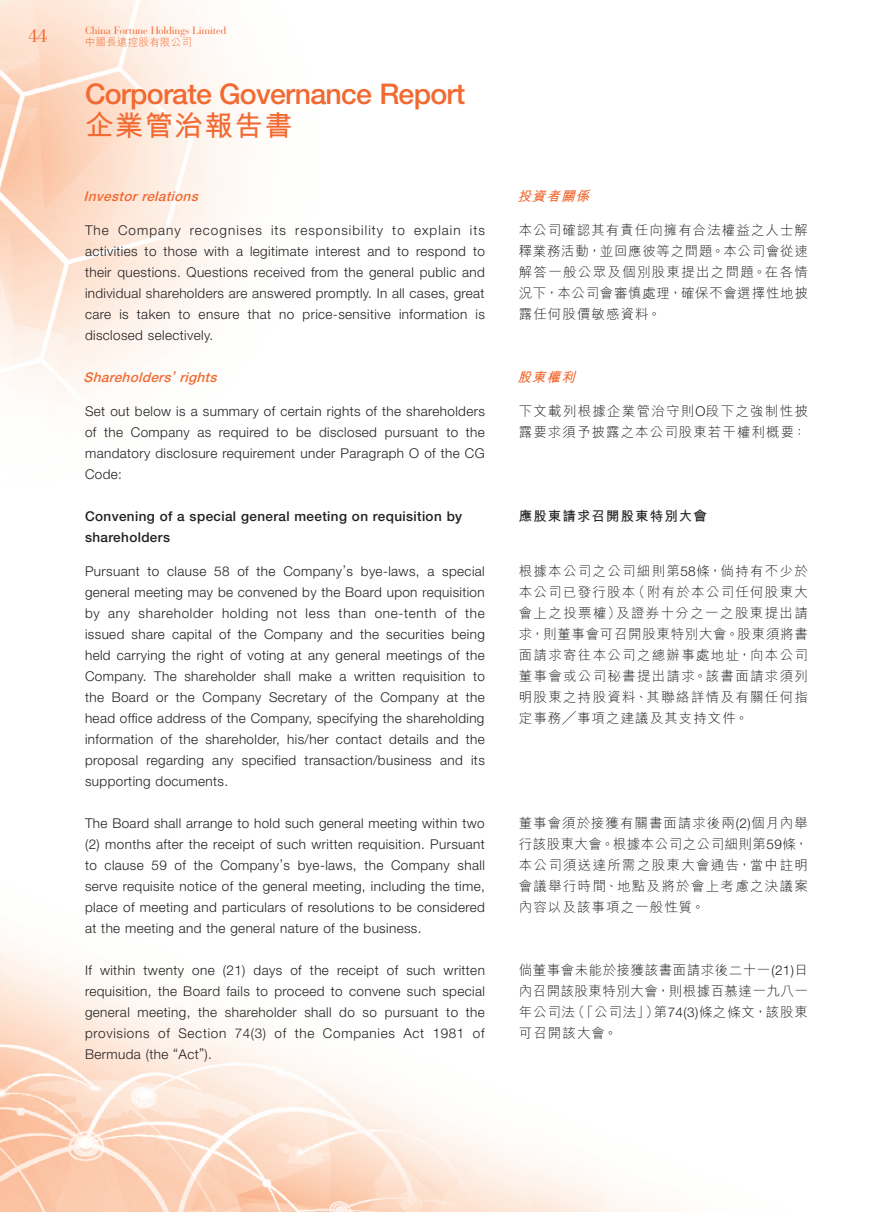
<style>
.page{position:relative;width:893px;height:1212px;background:#fff}
.page>*{position:absolute;margin:0;border:0;box-sizing:border-box;transform-origin:0 0}
.t1{font:500 28.5px "Helvetica Neue LT Std";letter-spacing:-.025em;color:#f26a32}
.t2{font:700 28.5px "M Hei HK";letter-spacing:.05em;color:#f26a32}
.t3{font:19.2px "Bodoni Std";color:#f26a32}
.Body_Text{font:300 13.5px/21px "Helvetica Neue LT Std";letter-spacing:.03em;color:#231f20;text-align:justify}
.C_Body_Text{font:300 13.5px/21px "M Hei HK";letter-spacing:.08em;color:#231f20;text-align:justify}
.Heading_3{font:500 13.5px/21px "Helvetica Neue LT Std";letter-spacing:.03em;color:#231f20}
.Heading_2{font:italic 500 13.5px "Helvetica Neue LT Std";color:#f26a32}
.C_Heading_3{font:700 13.5px "M Hei HK";letter-spacing:.08em;color:#231f20}
.C_Heading_2{font:italic 700 13.5px "M Hei HK";color:#f26a32}
.t4{font:10.5px "Bauer Bodoni Std";letter-spacing:-.02em;color:#f26a32}
.t5{font:300 10.5px "M Hei HK";letter-spacing:.02em;color:#f26a32}
.s1{font-family:"Helvetica Neue LT Std"}
</style>
<div class="page">
<img style="left:0;top:0;width:658px;height:1212px">
<h2 class="t3" style="left:28px;top:25px;width:21px">44</h2>
<p class="t4" style="left:85px;top:25px;width:143px">China Fortune Holdings Limited</p>
<p class="t5" style="left:85px;top:37px;width:109px">中國長遠控股有限公司</p>
<h1 class="t1" style="left:85px;top:77px;width:382px">Corporate Governance Report</h1>
<h1 class="t2" style="left:85px;top:105px;width:209px">企業管治報告書</h1>
<p class="Heading_2" style="left:84px;top:188px;width:120px">Investorrelations</p>
<p class="Body_Text" style="left:85px;top:219px;width:401px">The Company recognises its responsibility to explain its activities to those with a legitimate interest and to respond to their questions. Questions received from the general public and individual shareholders are answered promptly. In all cases, great care is taken to ensure that no price-sensitive information is disclosed selectively.</p>
<p class="Heading_2" style="left:84px;top:369px;width:139px">Shareholders’rights</p>
<p class="Body_Text" style="left:85px;top:400px;width:401px">Set out below is a summary of certain rights of the shareholders of the Company as required to be disclosed pursuant to the mandatory disclosure requirement under Paragraph O of the CG Code:</p>
<p class="Heading_3" style="left:85px;top:505px;width:379px">Convening of a special general meeting on requisition by shareholders</p>
<p class="Body_Text" style="left:85px;top:560px;width:401px">Pursuant to clause 58 of the Company’s bye-laws, a special general meeting may be convened by the Board upon requisition by any shareholder holding not less than one-tenth of the issued share capital of the Company and the securities being held carrying the right of voting at any general meetings of the Company. The shareholder shall make a written requisition to the Board or the Company Secretary of the Company at the head office address of the Company, specifying the shareholding information of the shareholder, his/her contact details and the proposal regarding any specified transaction/business and its supporting documents.</p>
<p class="Body_Text" style="left:85px;top:812px;width:401px">The Board shall arrange to hold such general meeting within two (2) months after the receipt of such written requisition. Pursuant to clause 59 of the Company’s bye-laws, the Company shall serve requisite notice of the general meeting, including the time, place of meeting and particulars of resolutions to be considered at the meeting and the general nature of the business.</p>
<p class="Body_Text" style="left:85px;top:959px;width:401px">If within twenty one (21) days of the receipt of such written requisition, the Board fails to proceed to convene such special general meeting, the shareholder shall do so pursuant to the provisions of Section 74(3) of the Companies Act 1981 of Bermuda (the “Act”).</p>
<p class="C_Heading_2" style="left:517px;top:186px;width:78px">投資者關係</p>
<p class="C_Body_Text" style="left:519px;top:219px;width:291px">本公司確認其有責任向擁有合法權益之人士解釋業務活動，並回應彼等之問題。本公司會從速解答一般公眾及個別股東提出之問題。在各情況下，本公司會審慎處理，確保不會選擇性地披露任何股價敏感資料。</p>
<p class="C_Heading_2" style="left:517px;top:367px;width:63px">股東權利</p>
<p class="C_Body_Text" style="left:519px;top:400px;width:291px">下文載列根據企業管治守則<span class="s1">O</span>段下之強制性披露要求須予披露之本公司股東若干權利概要：</p>
<p class="C_Heading_3" style="left:519px;top:506px;width:190px">應股東請求召開股東特別大會</p>
<p class="C_Body_Text" style="left:519px;top:560px;width:291px">根據本公司之公司細則第<span class="s1">58</span>條，倘持有不少於本公司已發行股本（附有於本公司任何股東大會上之投票權）及證券十分之一之股東提出請求，則董事會可召開股東特別大會。股東須將書面請求寄往本公司之總辦事處地址，向本公司董事會或公司秘書提出請求。該書面請求須列明股東之持股資料、其聯絡詳情及有關任何指定事務╱事項之建議及其支持文件。</p>
<p class="C_Body_Text" style="left:519px;top:812px;width:291px">董事會須於接獲有關書面請求後兩<span class="s1">(2)</span>個月內舉行該股東大會。根據本公司之公司細則第<span class="s1">59</span>條，本公司須送達所需之股東大會通告，當中註明會議舉行時間、地點及將於會上考慮之決議案內容以及該事項之一般性質。</p>
<p class="C_Body_Text" style="left:519px;top:959px;width:291px">倘董事會未能於接獲該書面請求後二十一<span class="s1">(21)</span>日內召開該股東特別大會，則根據百慕達一九八一年公司法（「公司法」）第<span class="s1">74(3)</span>條之條文，該股東可召開該大會。</p>
</div>
